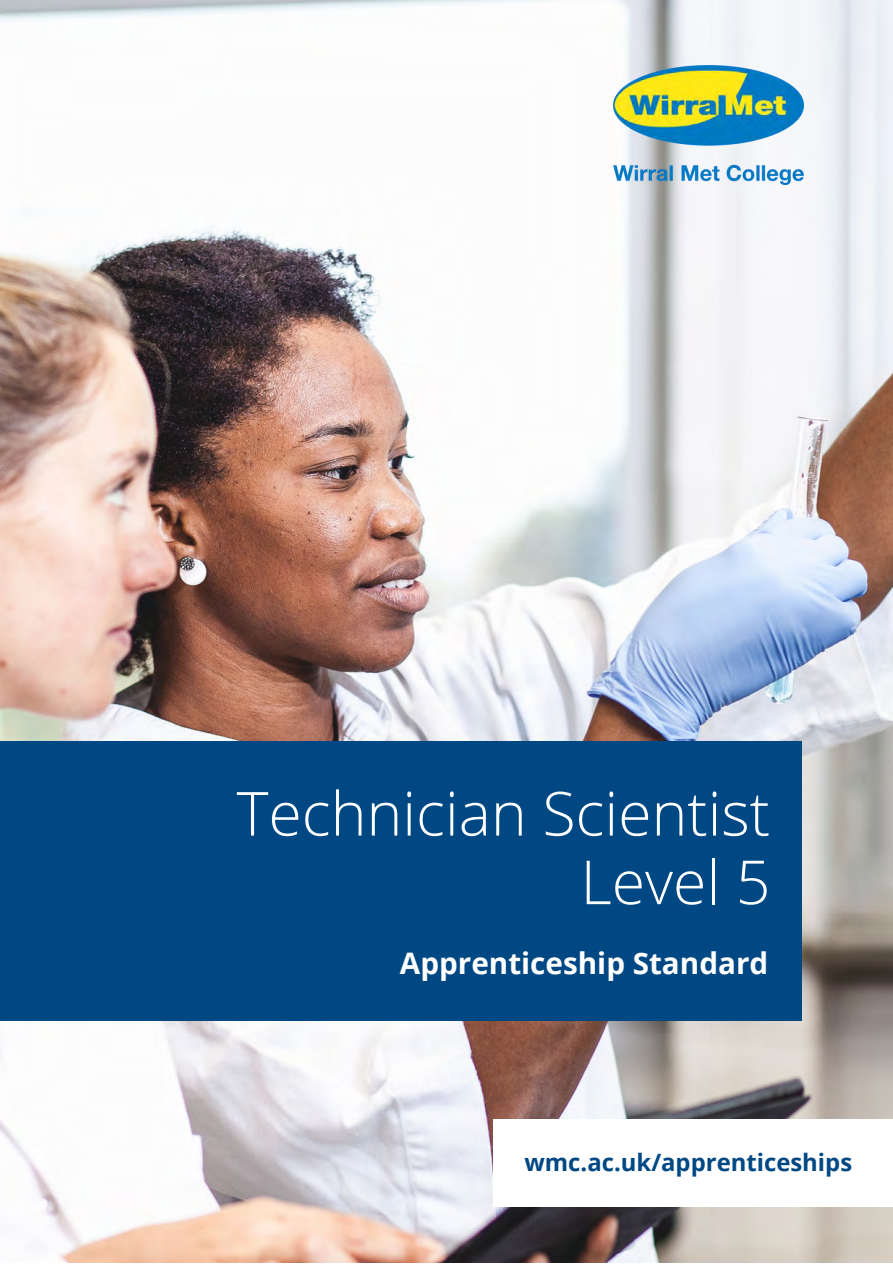
<style>
.page{position:relative;width:893px;height:1264px;background:#fff}
.page>*{position:absolute;margin:0;border:0;box-sizing:border-box;transform-origin:0 0}
.t1{font:300 60.75px/68.6px "Open Sans";color:#fff;text-align:right}
.t2{font:700 29.7px "Open Sans";color:#fff}
.t3{font:700 23.85px "Open Sans";color:#004884}
</style>
<div class="page">
<img style="left:0;top:0;width:892px;height:1262px">
<div style="left:0;top:741px;width:801px;height:279px;background:#004884"></div>
<div style="left:493px;top:1118px;width:399px;height:87px;background:#fff"></div>
<img style="left:613px;top:65px;width:190px;height:119px">
<p class="t1" style="left:236px;top:777px;width:535px">Technician Scientist<br>Level 5</p>
<p class="t2" style="left:400px;top:942px;width:370px">Apprenticeship Standard</p>
<p class="t3" style="left:524px;top:1145px;width:329px">wmc.ac.uk/apprenticeships</p>
</div>
